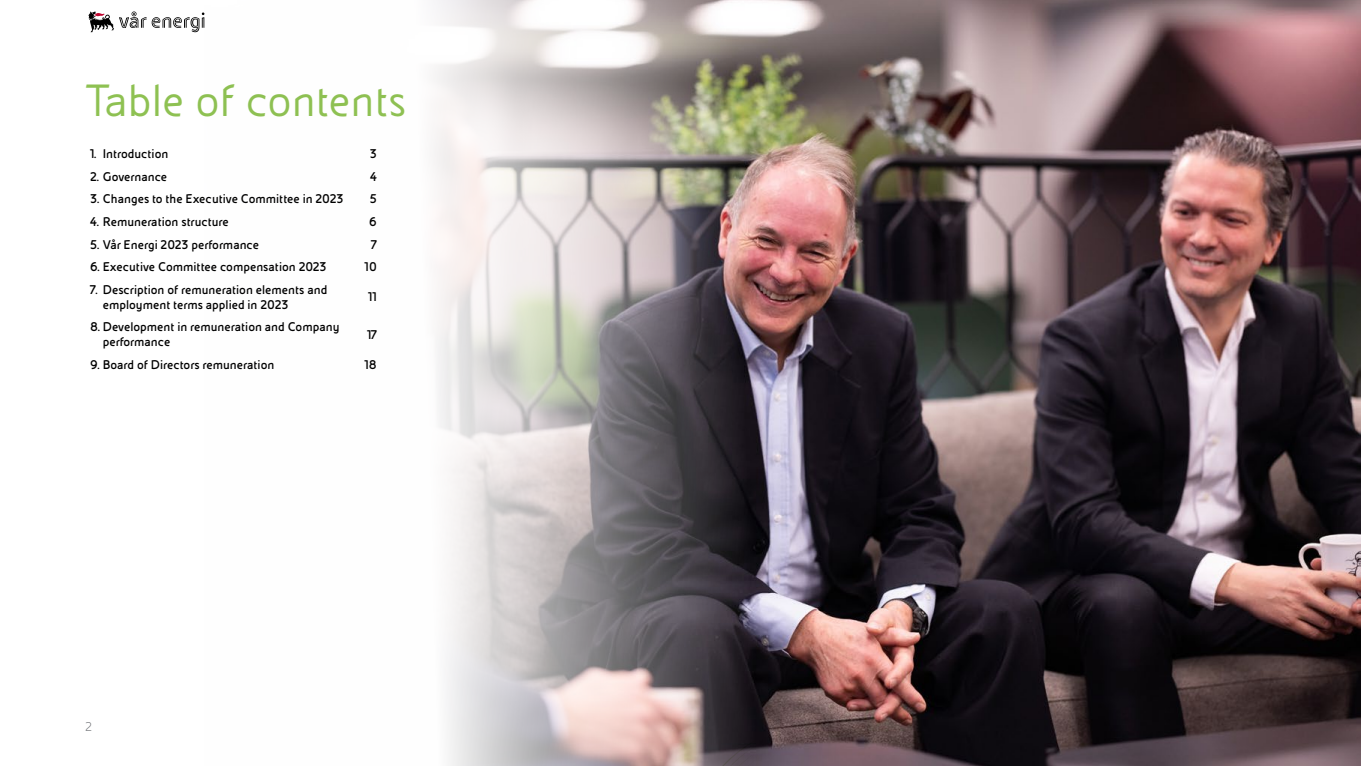
<style>
.page{position:relative;width:1361px;height:766px;background:#fff}
.page>*{position:absolute;margin:0;border:0;box-sizing:border-box;transform-origin:0 0}
.t1{font:48px "Eni Exp Reg";color:#8ec152}
.t2{font:700 13.5px/15px "Eni Exp";color:#000}
.t3{font:300 13.5px "Eni Exp";color:#6a6d71}
</style>
<div class="page">
<svg style="left:88px;top:11px;width:116px;height:21px"></svg>
<img style="left:204px;top:0;width:1157px;height:765px">
<h1 class="t1" style="left:85px;top:77px;width:323px">Table of contents</h1>
<p class="t2" style="left:90px;top:146px;width:80px">1. Introduction</p>
<p class="t2" style="left:370px;top:146px;width:9px">3</p>
<p class="t2" style="left:90px;top:169px;width:79px">2. Governance</p>
<p class="t2" style="left:370px;top:169px;width:8px">4</p>
<p class="t2" style="left:90px;top:191px;width:255px">3. Changes to the Executive Committee in 2023</p>
<p class="t2" style="left:370px;top:191px;width:9px">5</p>
<p class="t2" style="left:90px;top:214px;width:140px">4. Remuneration structure</p>
<p class="t2" style="left:369px;top:214px;width:9px">6</p>
<p class="t2" style="left:90px;top:237px;width:171px">5. Vår Energi 2023 performance</p>
<p class="t2" style="left:371px;top:237px;width:7px">7</p>
<p class="t2" style="left:90px;top:259px;width:238px">6. Executive Committee compensation 2023</p>
<p class="t2" style="left:365px;top:259px;width:14px">10</p>
<p class="t2" style="left:103px;top:282px;width:226px;text-indent:-13px">7. Description of remuneration elements and employment terms applied in 2023</p>
<p class="t2" style="left:368px;top:289px;width:10px">11</p>
<p class="t2" style="left:103px;top:319px;width:238px;text-indent:-13px">8. Development in remuneration and Company performance</p>
<p class="t2" style="left:367px;top:327px;width:11px">17</p>
<p class="t2" style="left:90px;top:357px;width:186px">9. Board of Directors remuneration</p>
<p class="t2" style="left:365px;top:357px;width:14px">18</p>
<p class="t3" style="left:85px;top:719px;width:8px">2</p>
</div>
